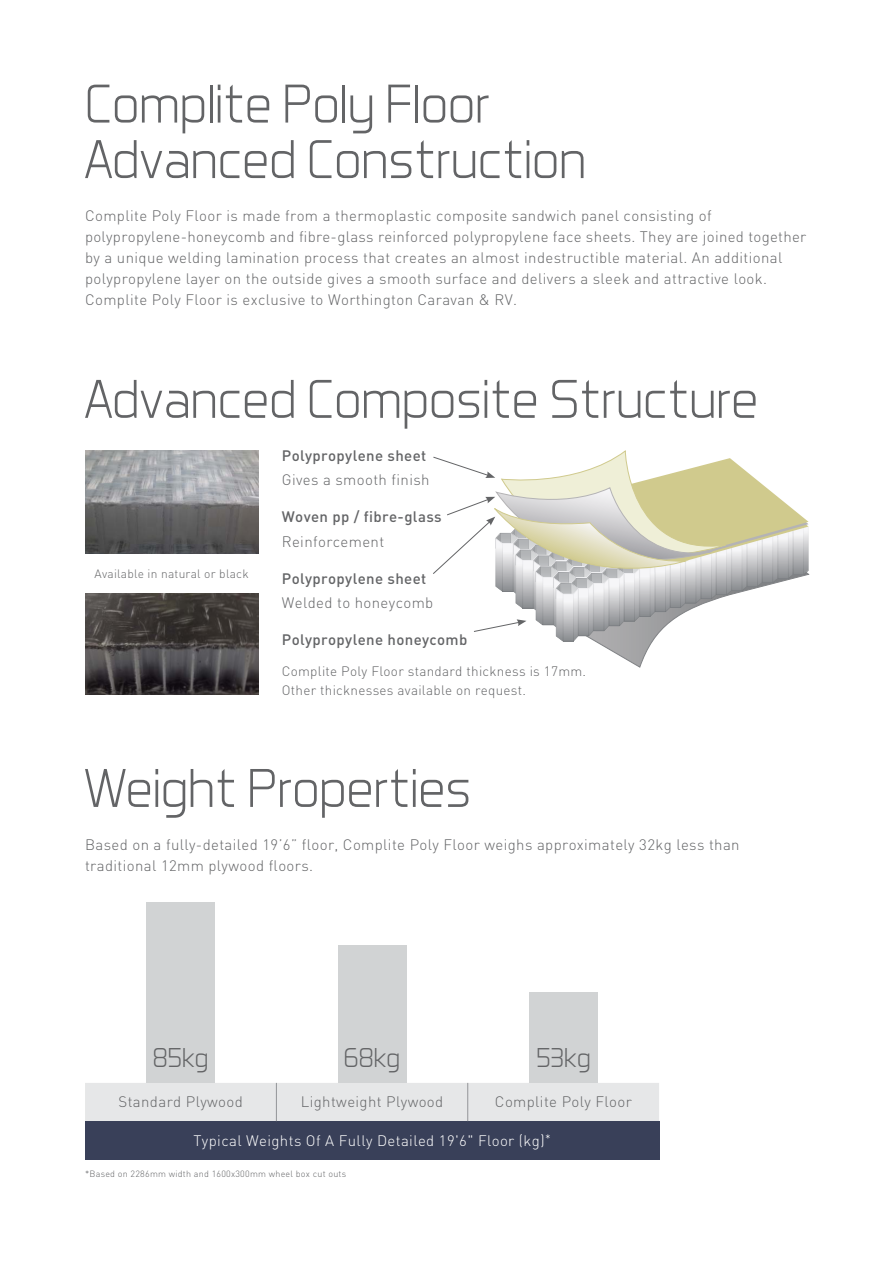
<style>
.page{position:relative;width:893px;height:1263px;background:#fff}
.page>*{position:absolute;margin:0;border:0;box-sizing:border-box;transform-origin:0 0}
.t1{font:300 55.5px/55.5px "Aero Matics";color:#636466}
.t2{font:300 27.75px "Aero Matics";color:#636466}
.t3{font:300 15px/21px "DIN";letter-spacing:.025em;color:#636466}
.t4{font:15px "DIN Medium Alternate";letter-spacing:.025em;color:#636466}
.t5{font:300 15px "DIN";letter-spacing:.025em;color:#fff}
.t6{font:300 13.5px/18.3px "DIN";letter-spacing:.02em;color:#636466}
.t7{font:300 12px "DIN";letter-spacing:.02em;color:#636466}
.t8{font:300 9px "DIN";letter-spacing:.025em;color:#636466}
</style>
<div class="page">
<div style="left:85px;top:1083px;width:574px;height:38px;background:#e6e7e8"></div>
<div style="left:85px;top:1121px;width:574px;height:38px;background:#394059"></div>
<hr style="left:276px;top:1083px;width:1px;height:38px;background:#939598">
<hr style="left:467px;top:1083px;width:1px;height:38px;background:#939598">
<div style="left:338px;top:945px;width:68px;height:138px;background:#d1d3d4"></div>
<div style="left:146px;top:902px;width:69px;height:181px;background:#d1d3d4"></div>
<div style="left:529px;top:992px;width:69px;height:91px;background:#d1d3d4"></div>
<svg style="left:433px;top:451px;width:376px;height:216px"></svg>
<img style="left:85px;top:450px;width:173px;height:104px">
<img style="left:85px;top:594px;width:173px;height:101px">
<h1 class="t1" style="left:85px;top:75px;width:503px">Complite Poly Floor<br>Advanced Construction</h1>
<p class="t3" style="left:85px;top:205px;width:723px">Complite Poly Floor is made from a thermoplastic composite sandwich panel consisting of polypropylene-honeycomb and fibre-glass reinforced polypropylene face sheets. They are joined together by a unique welding lamination process that creates an almost indestructible material. An additional polypropylene layer on the outside gives a smooth surface and delivers a sleek and attractive look.<br>Complite Poly Floor is exclusive to Worthington Caravan &amp; RV.</p>
<h1 class="t1" style="left:85px;top:370px;width:675px">Advanced Composite Structure</h1>
<p class="t7" style="left:95px;top:566px;width:156px">Available in natural or black</p>
<p class="t4" style="left:282px;top:446px;width:146px">Polypropylene sheet</p>
<p class="t3" style="left:282px;top:469px;width:149px">Gives a smooth finish</p>
<p class="t4" style="left:282px;top:507px;width:161px">Woven pp / fibre-glass</p>
<p class="t3" style="left:282px;top:531px;width:104px">Reinforcement</p>
<p class="t4" style="left:282px;top:569px;width:146px">Polypropylene sheet</p>
<p class="t3" style="left:282px;top:592px;width:153px">Welded to honeycomb</p>
<p class="t4" style="left:282px;top:630px;width:187px">Polypropylene honeycomb</p>
<p class="t6" style="left:282px;top:662px;width:306px">Complite Poly Floor standard thickness is 17mm.<br>Other thicknesses available on request.</p>
<h1 class="t1" style="left:85px;top:759px;width:388px">Weight Properties</h1>
<p class="t3" style="left:85px;top:834px;width:656px">Based on a fully-detailed 19’6” floor, Complite Poly Floor weighs approximately 32kg less than traditional 12mm plywood floors.</p>
<h2 class="t2" style="left:153px;top:1041px;width:57px">85kg</h2>
<h2 class="t2" style="left:344px;top:1041px;width:58px">68kg</h2>
<h2 class="t2" style="left:536px;top:1041px;width:56px">53kg</h2>
<p class="t3" style="left:119px;top:1091px;width:126px">Standard Plywood</p>
<p class="t3" style="left:301px;top:1091px;width:144px">Lightweight Plywood</p>
<p class="t3" style="left:495px;top:1091px;width:138px">Complite Poly Floor</p>
<p class="t5" style="left:194px;top:1131px;width:359px">Typical Weights Of A Fully Detailed 19'6" Floor (kg)<sup>*</sup></p>
<p class="t8" style="left:85px;top:1168px;width:263px">*Based on 2286mm width and 1600x300mm wheel box cut outs</p>
</div>
